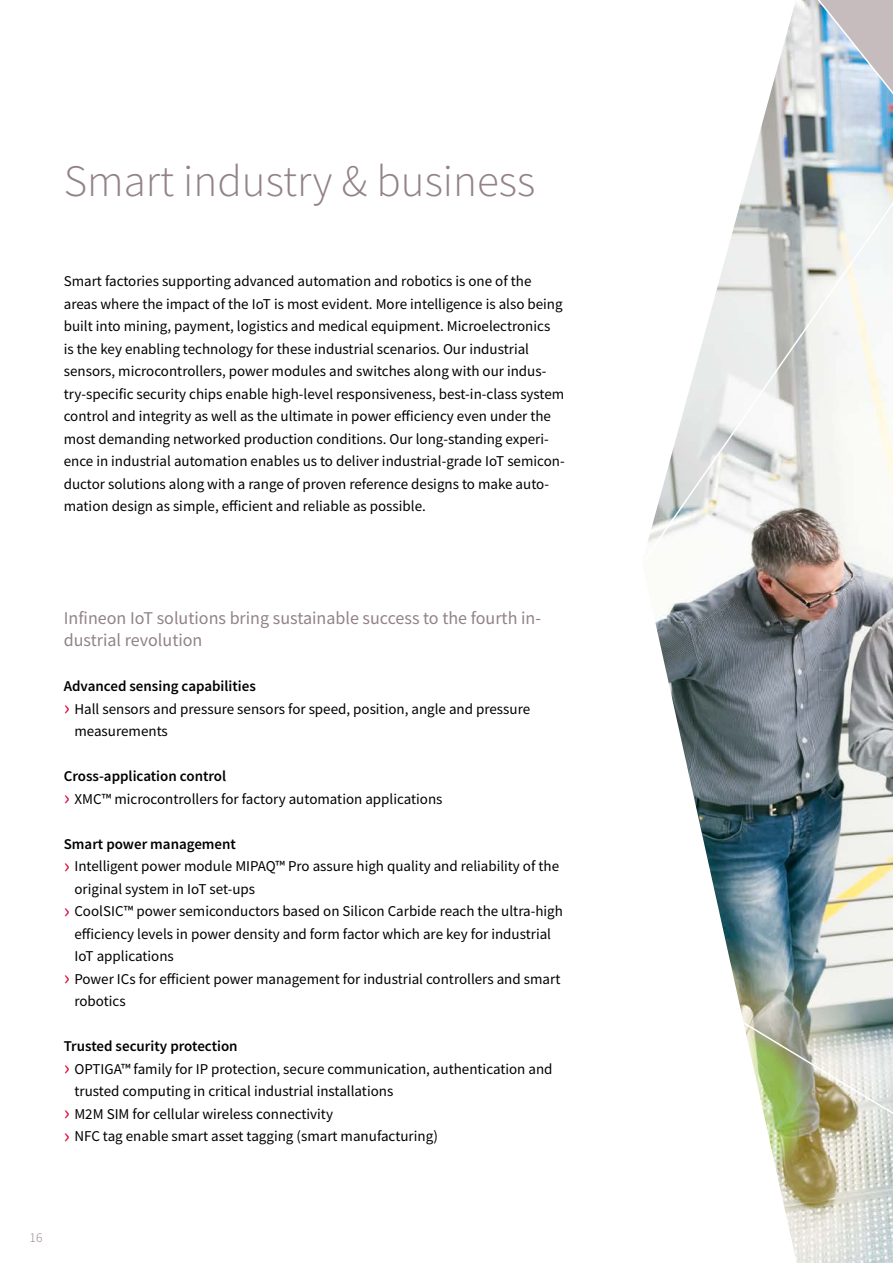
<style>
.page{position:relative;width:893px;height:1263px;background:#fff}
.page>*{position:absolute;margin:0;border:0;box-sizing:border-box;transform-origin:0 0}
.t1{font:300 45px "Source Sans Pro";color:#928285}
.t2{font:18px/22.5px "Source Sans Pro";color:#928285}
.t3{font:15px/22.5px "Source Sans Pro";color:#000}
.t4{font:600 15px "Source Sans Pro";color:#000}
.t5{font:300 13.5px "Source Sans Pro";color:#928285}
.s1{font-size:22.5px;color:#e20036}
.s2{font-weight:600}
</style>
<div class="page">
<img style="left:797px;top:0;width:96px;height:1263px">
<svg style="left:806px;top:0;width:87px;height:143px;background:#bdc9d5"></svg>
<svg style="left:655px;top:2px;width:142px;height:1261px"></svg>
<img style="left:714px;top:1004px;width:179px;height:184px">
<svg style="left:648px;top:143px;width:245px;height:438px"></svg>
<h1 class="t1" style="left:64px;top:154px;width:473px">Smart industry &amp; business</h1>
<p class="t3" style="left:64px;top:270px;width:502px">Smart factories supporting advanced automation and robotics is one of the areas where the impact of the IoT is most evident. More intelligence is also being built into mining, payment, logistics and medical equipment. Microelectronics<br>is the key enabling technology for these industrial scenarios. Our industrial sensors, microcontrollers, power modules and switches along with our indus&shy;try-specific security chips enable high-level responsiveness, best-in-class system control and integrity as well as the ultimate in power efficiency even under the most demanding networked production conditions. Our long-standing experi&shy;ence in industrial automation enables us to deliver industrial-grade IoT semicon&shy;ductor solutions along with a range of proven reference designs to make auto&shy;mation design as simple, efficient and reliable as possible.</p>
<p class="t2" style="left:64px;top:606px;width:479px">Infineon IoT solutions bring sustainable success to the fourth in&shy;dustrial revolution</p>
<p class="t4" style="left:64px;top:676px;width:194px">Advanced sensing capabilities</p>
<p class="t3" style="left:64px;top:697px;width:468px"><span class="s1">›</span> Hall sensors and pressure sensors for speed, position, angle and pressure</p>
<p class="t3" style="left:74px;top:720px;width:95px">measurements</p>
<p class="t3" style="left:64px;top:765px;width:380px"><span class="s2">Cross-application control<br></span><span class="s1">›</span> XMC™ microcontrollers for factory automation applications</p>
<p class="t4" style="left:64px;top:834px;width:174px">Smart power management</p>
<p class="t3" style="left:64px;top:855px;width:497px"><span class="s1">›</span> Intelligent power module MIPAQ™ Pro assure high quality and reliability of the</p>
<p class="t3" style="left:74px;top:877px;width:182px">original system in IoT set-ups</p>
<p class="t3" style="left:64px;top:900px;width:501px"><span class="s1">›</span> CoolSIC™ power semiconductors based on Silicon Carbide reach the ultra-high</p>
<p class="t3" style="left:74px;top:922px;width:478px">efficiency levels in power density and form factor which are key for industrial</p>
<p class="t3" style="left:74px;top:945px;width:101px">IoT applications</p>
<p class="t3" style="left:64px;top:967px;width:498px"><span class="s1">›</span> Power ICs for efficient power management for industrial controllers and smart</p>
<p class="t3" style="left:74px;top:990px;width:53px">robotics</p>
<p class="t4" style="left:64px;top:1036px;width:175px">Trusted security protection</p>
<p class="t3" style="left:64px;top:1057px;width:490px"><span class="s1">›</span> OPTIGA™ family for IP protection, secure communication, authentication and</p>
<p class="t3" style="left:74px;top:1080px;width:320px">trusted computing in critical industrial installations</p>
<p class="t3" style="left:64px;top:1102px;width:271px"><span class="s1">›</span> M2M SIM for cellular wireless connectivity</p>
<p class="t3" style="left:64px;top:1125px;width:376px"><span class="s1">›</span> NFC tag enable smart asset tagging (smart manufacturing)</p>
<p class="t5" style="left:30px;top:1229px;width:14px">16</p>
</div>
